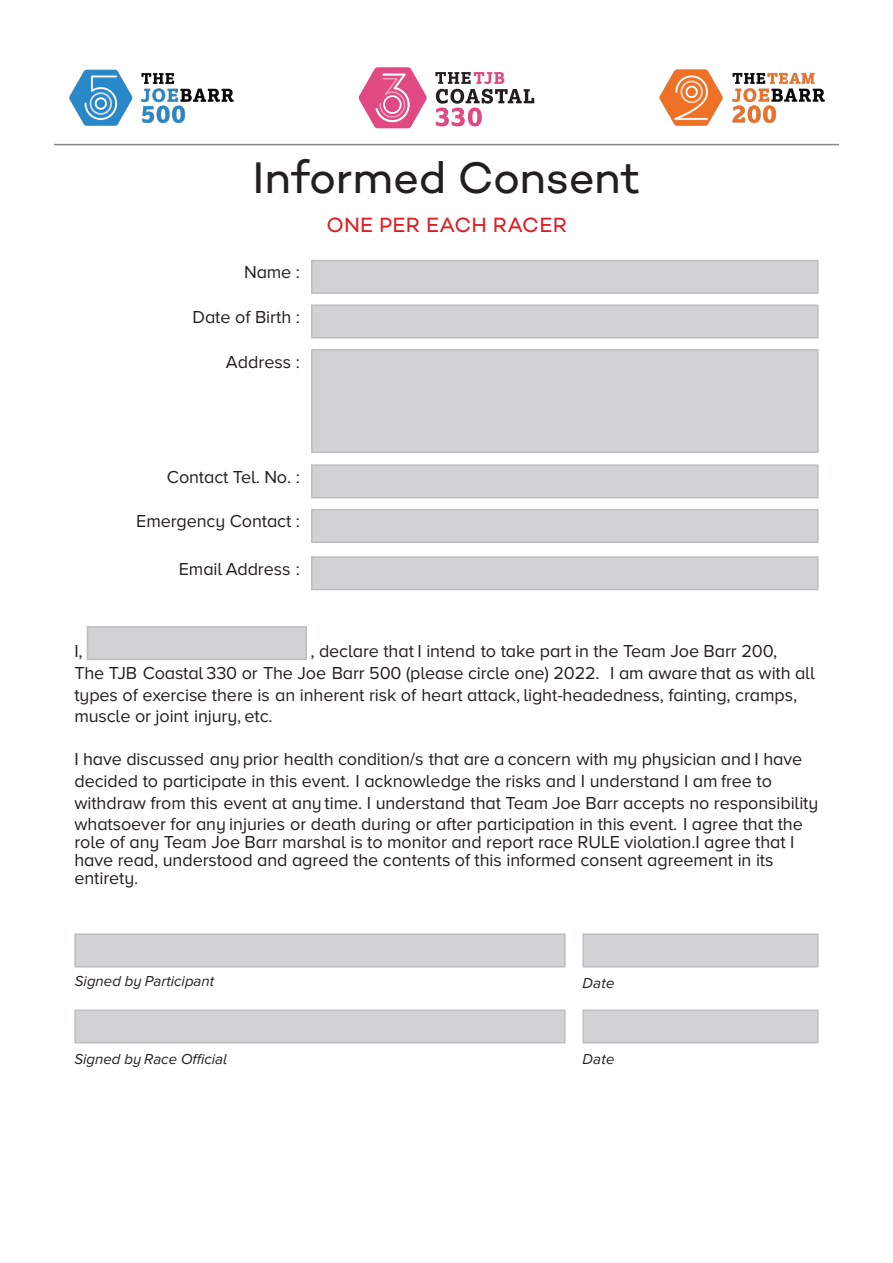
<style>
.page{position:relative;width:893px;height:1263px;background:#fff}
.page>*{position:absolute;margin:0;border:0;box-sizing:border-box;transform-origin:0 0}
.t1{font:45px "Campton";letter-spacing:-.01em;color:#231f20}
.t2{font:21px "Campton";letter-spacing:.01em;color:#db1f25}
.t3{font:18px/21.6px "Proxima Nova A";letter-spacing:-.005em;color:#231f20}
.t4{font:italic 15px "Proxima Nova A";color:#231f20}
</style>
<div class="page">
<img style="left:69px;top:69px;width:165px;height:57px">
<img style="left:659px;top:69px;width:166px;height:57px">
<hr style="left:54px;top:144px;width:785px;height:1px;background:#868788">
<div style="left:311px;top:260px;width:508px;height:34px;background:#d1d2d4;border:2px solid #bcbdc0"></div>
<div style="left:311px;top:304px;width:508px;height:34px;background:#d1d2d4;border:2px solid #bcbdc0"></div>
<div style="left:311px;top:349px;width:508px;height:104px;background:#d1d2d4;border:2px solid #bcbdc0"></div>
<div style="left:311px;top:464px;width:508px;height:34px;background:#d1d2d4;border:2px solid #bcbdc0"></div>
<div style="left:311px;top:509px;width:508px;height:34px;background:#d1d2d4;border:2px solid #bcbdc0"></div>
<div style="left:311px;top:556px;width:508px;height:34px;background:#d1d2d4;border:2px solid #bcbdc0"></div>
<div style="left:87px;top:626px;width:220px;height:34px;background:#d1d2d4;border:2px solid #bcbdc0"></div>
<div style="left:74px;top:933px;width:492px;height:34px;background:#d1d2d4;border:2px solid #bcbdc0"></div>
<div style="left:583px;top:933px;width:236px;height:34px;background:#d1d2d4;border:2px solid #bcbdc0"></div>
<div style="left:74px;top:1009px;width:491px;height:34px;background:#d1d2d4;border:2px solid #bcbdc0"></div>
<div style="left:582px;top:1009px;width:236px;height:34px;background:#d1d2d4;border:2px solid #bcbdc0"></div>
<svg style="left:359px;top:67px;width:68px;height:61px"></svg>
<svg style="left:435px;top:72px;width:99px;height:54px"></svg>
<h1 class="t1" style="left:253px;top:157px;width:389px">Informed Consent</h1>
<p class="t3" style="left:244px;top:262px;width:57px">Name :</p>
<p class="t3" style="left:192px;top:307px;width:109px">Date of Birth :</p>
<p class="t3" style="left:226px;top:352px;width:76px">Address :</p>
<p class="t2" style="left:326px;top:215px;width:242px">ONE PER EACH RACER</p>
<p class="t3" style="left:167px;top:467px;width:134px">Contact Tel. No. :</p>
<p class="t3" style="left:136px;top:511px;width:165px">Emergency Contact :</p>
<p class="t3" style="left:179px;top:559px;width:123px">Email Address :</p>
<p class="t3" style="left:74px;top:641px;width:742px;text-indent:236px">, declare that I intend to take part in the Team Joe Barr 200,<br>The TJB Coastal 330 or The Joe Barr 500 (please circle one) 2022. I am aware that as with all types of exercise there is an inherent risk of heart attack, light-headedness, fainting, cramps, muscle or joint injury, etc.</p>
<p class="t3" style="left:74px;top:749px;width:745px">I have discussed any prior health condition/s that are a concern with my physician and I have decided to participate in this event. I acknowledge the risks and I understand I am free to withdraw from this event at any time. I understand that Team Joe Barr accepts no responsibility whatsoever for any injuries or death during or after participation in this event. I agree that the</p>
<p class="t3" style="left:74px;top:834px;width:722px;line-height:18px">role of any Team Joe Barr marshal is to monitor and report race RULE violation.I agree that I have read, understood and agreed the contents of this informed consent agreement in its entirety.</p>
<p class="t3" style="left:74px;top:641px;width:10px">I,</p>
<p class="t4" style="left:75px;top:974px;width:141px">Signed by Participant</p>
<p class="t4" style="left:583px;top:976px;width:33px">Date</p>
<p class="t4" style="left:74px;top:1052px;width:154px">Signed by Race Official</p>
<p class="t4" style="left:582px;top:1052px;width:33px">Date</p>
</div>
